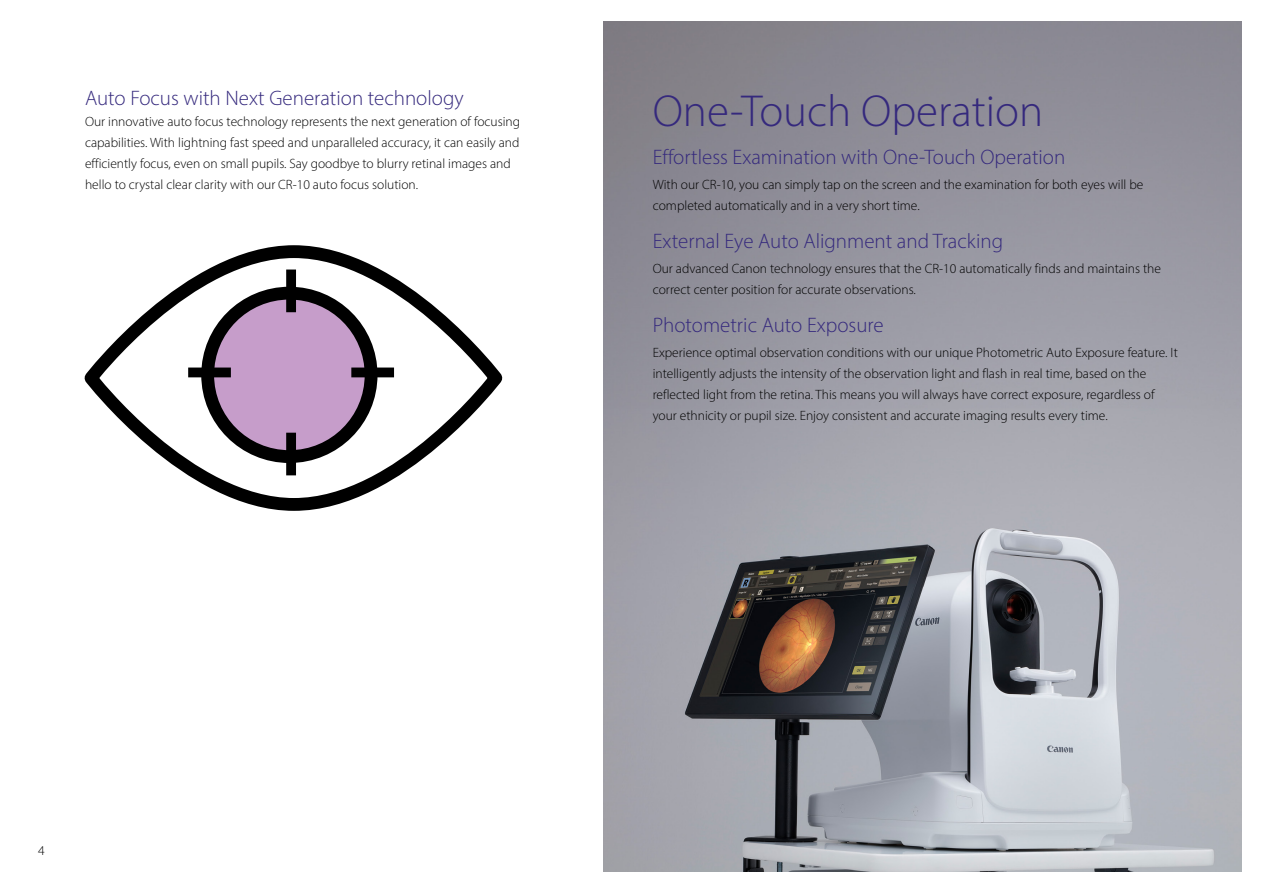
<style>
.page{position:relative;width:1263px;height:893px;background:#fff}
.page>*{position:absolute;margin:0;border:0;box-sizing:border-box;transform-origin:0 0}
.t1{font:300 45px "Myriad Pro";color:#35297d}
.t2{font:300 21px "Myriad Pro";color:#35297d}
.t3{font:300 13.5px/21px "Myriad Pro";color:#000}
</style>
<div class="page">
<img style="left:604px;top:21px;width:638px;height:850px">
<svg style="left:84px;top:245px;width:419px;height:266px"></svg>
<div style="left:286px;top:270px;width:10px;height:42px;background:#000"></div>
<div style="left:286px;top:433px;width:10px;height:42px;background:#000"></div>
<div style="left:188px;top:368px;width:43px;height:9px;background:#000"></div>
<div style="left:351px;top:368px;width:43px;height:9px;background:#000"></div>
<h2 class="t2" style="left:85px;top:85px;width:380px">Auto Focus with Next Generation technology</h2>
<p class="t3" style="left:85px;top:111px;width:437px">Our innovative auto focus technology represents the next generation of focusing capabilities. With lightning fast speed and unparalleled accuracy, it can easily and efficiently focus, even on small pupils. Say goodbye to blurry retinal images and hello to crystal clear clarity with our CR-10 auto focus solution.</p>
<h1 class="t1" style="left:653px;top:84px;width:392px">One-Touch Operation</h1>
<h2 class="t2" style="left:653px;top:144px;width:414px">Effortless Examination with One-Touch Operation</h2>
<p class="t3" style="left:653px;top:174px;width:492px">With our CR-10, you can simply tap on the screen and the examination for both eyes will be completed automatically and in a very short time.</p>
<h2 class="t2" style="left:653px;top:228px;width:352px">External Eye Auto Alignment and Tracking</h2>
<p class="t3" style="left:653px;top:258px;width:510px">Our advanced Canon technology ensures that the CR-10 automatically finds and maintains the correct center position for accurate observations.</p>
<h2 class="t2" style="left:653px;top:312px;width:232px">Photometric Auto Exposure</h2>
<p class="t3" style="left:653px;top:342px;width:527px">Experience optimal observation conditions with our unique Photometric Auto Exposure feature. It intelligently adjusts the intensity of the observation light and flash in real time, based on the reflected light from the retina. This means you will always have correct exposure, regardless of your ethnicity or pupil size. Enjoy consistent and accurate imaging results every time.</p>
<p class="t3" style="left:38px;top:840px;width:8px">4</p>
</div>
